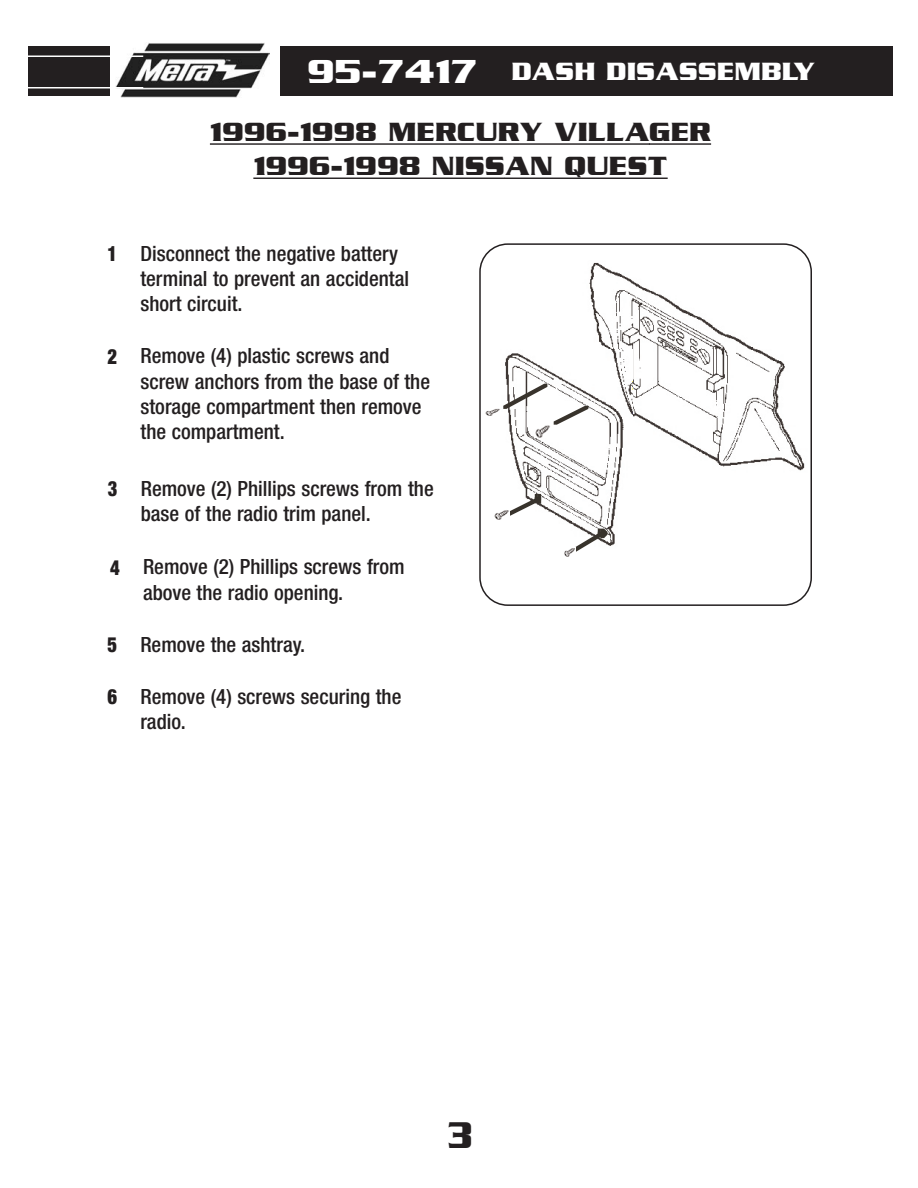
<style>
.page{position:relative;width:918px;height:1188px;background:#fff}
.page>*{position:absolute;margin:0;border:0;box-sizing:border-box;transform-origin:0 0}
.t1{font:700 40.2px "Serpentine ICG";color:#231f20;scale:.87 1}
.t2{font:700 28.5px/34.2px "Serpentine ICG";color:#231f20;text-align:center}
.t3{font:700 27px "Serpentine ICG";color:#fff}
.t4{font:500 condensed 21px/25.2px "Helvetica Neue";color:#231f20}
.t5{font:900 condensed 21px "Helvetica Neue";color:#231f20;scale:.89 1}
.s1{font-size:36px}
.s2{font-weight:900}
</style>
<div class="page">
<svg style="left:479px;top:243px;width:333px;height:363px"></svg>
<div style="left:28px;top:47px;width:865px;height:49px;background:#231f20"></div>
<div style="left:110px;top:27px;width:170px;height:88px;background:#fff"></div>
<img style="left:115px;top:43px;width:154px;height:55px">
<hr style="left:12px;top:56px;width:131px;height:1px;background:#fff">
<hr style="left:12px;top:87px;width:131px;height:1px;background:#fff">
<hr style="left:210px;top:143px;width:310px;height:2px;background:#231f20">
<hr style="left:519px;top:143px;width:131px;height:2px;background:#231f20">
<hr style="left:649px;top:143px;width:62px;height:2px;background:#231f20">
<hr style="left:253px;top:178px;width:252px;height:1px;background:#231f20">
<hr style="left:505px;top:178px;width:163px;height:1px;background:#231f20">
<p class="t3" style="left:307px;top:55px;width:510px"><span class="s1">95-7417</span> DASH DISASSEMBLY</p>
<h2 class="t2" style="left:210px;top:114px;width:503px">1996-1998 MERCURY VILLAGER<br>1996-1998 NISSAN QUEST</h2>
<p class="t5" style="left:107px;top:246px;width:12px">1</p>
<p class="t4" style="left:140px;top:242px;width:270px">Disconnect the negative battery terminal to prevent an accidental short circuit.</p>
<p class="t5" style="left:108px;top:349px;width:12px">2</p>
<p class="t4" style="left:140px;top:345px;width:291px">Remove (4) plastic screws and screw anchors from the base of the storage compartment then remove the compartment.</p>
<p class="t5" style="left:108px;top:481px;width:12px">3</p>
<p class="t4" style="left:141px;top:477px;width:294px">Remove (2) Phillips screws from the base of the radio trim panel.</p>
<p class="t5" style="left:110px;top:560px;width:12px">4</p>
<p class="t4" style="left:143px;top:556px;width:263px">Remove (2) Phillips screws from above the radio opening.</p>
<p class="t4" style="left:107px;top:633px;width:199px"><span class="s2">5</span> Remove the ashtray.</p>
<p class="t4" style="left:140px;top:686px;width:262px">Remove (4) screws securing the radio.</p>
<p class="t5" style="left:108px;top:689px;width:12px">6</p>
<h1 class="t1" style="left:447px;top:1111px;width:31px">3</h1>
</div>
